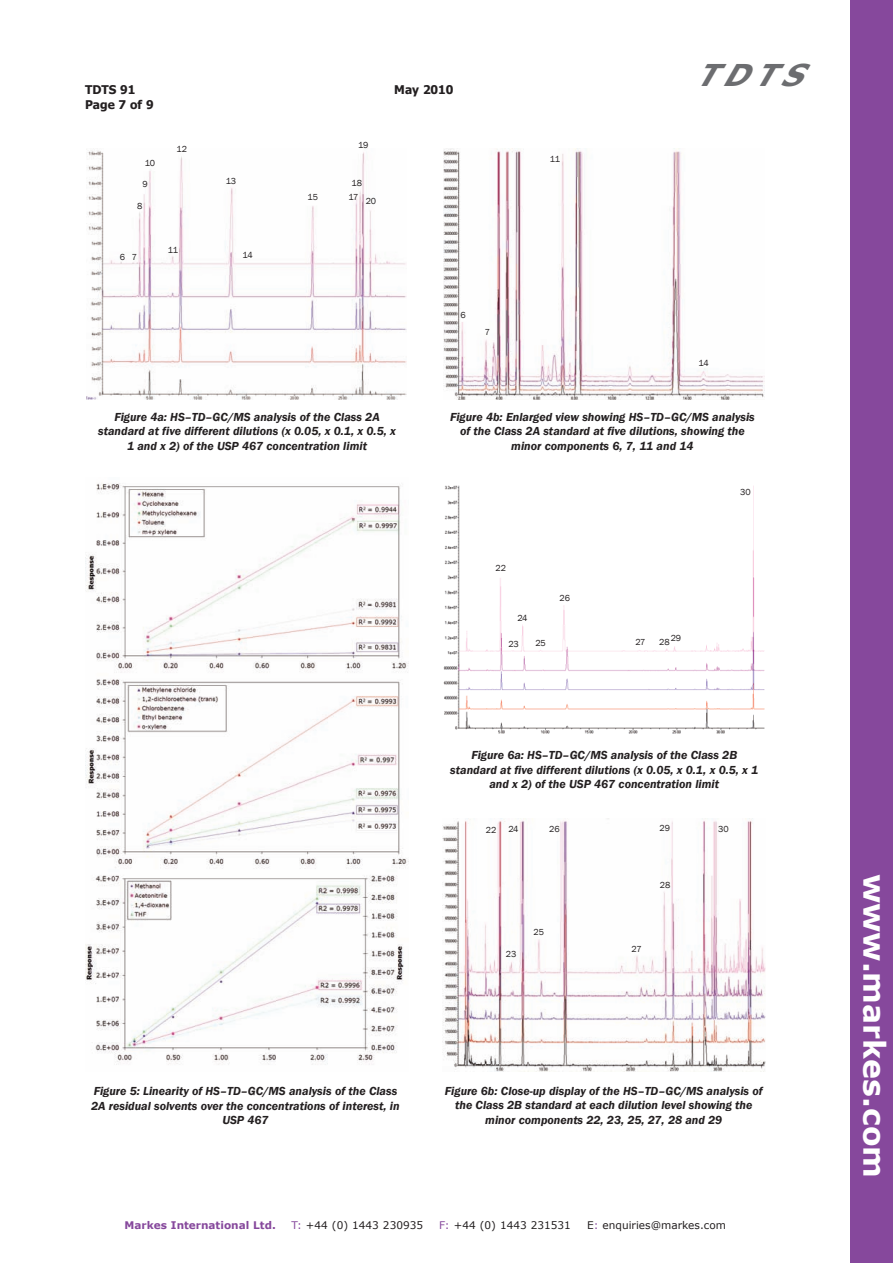
<style>
.page{position:relative;width:893px;height:1263px;background:#fff}
.page>*{position:absolute;margin:0;border:0;box-sizing:border-box;transform-origin:0 0}
.t1{font:700 30px "Verdana";color:#fff}
.t2{font:italic 700 30px "Verdana";color:#6c6d70}
.t3{font:italic 600 12px/14.4px "Franklin Gothic";color:#231f20;text-align:center}
.t4{font:700 12px "Tahoma";color:#231f20}
.t5{font:10.5px "Verdana";color:#231f20}
.t6{font:700 10.5px "Verdana";color:#86489c}
.t7{font:9px "Franklin Gothic";color:#231f20}
.s1{color:#86489c}
</style>
<div class="page">
<div style="left:850px;top:0;width:43px;height:1263px;background:#86489c"></div>
<img style="left:86px;top:483px;width:322px;height:582px">
<img style="left:443px;top:485px;width:322px;height:249px">
<img style="left:442px;top:820px;width:323px;height:252px">
<img style="left:86px;top:150px;width:321px;height:250px">
<img style="left:443px;top:149px;width:322px;height:251px">
<p class="t4" style="left:85px;top:82px;width:52px">TDTS 91</p>
<p class="t4" style="left:394px;top:82px;width:61px">May 2010</p>
<p class="t4" style="left:85px;top:97px;width:70px">Page 7 of 9</p>
<p class="t7" style="left:176px;top:144px;width:12px">12</p>
<p class="t7" style="left:358px;top:140px;width:12px">19</p>
<p class="t7" style="left:145px;top:158px;width:12px">10</p>
<p class="t7" style="left:143px;top:179px;width:7px">9</p>
<p class="t7" style="left:226px;top:176px;width:12px">13</p>
<p class="t7" style="left:352px;top:178px;width:12px">18</p>
<p class="t7" style="left:137px;top:201px;width:7px">8</p>
<p class="t7" style="left:308px;top:192px;width:12px">15</p>
<p class="t7" style="left:348px;top:192px;width:11px">17</p>
<p class="t7" style="left:366px;top:196px;width:12px">20</p>
<p class="t7" style="left:120px;top:252px;width:19px">6 7</p>
<p class="t7" style="left:168px;top:244px;width:12px">11</p>
<p class="t7" style="left:243px;top:250px;width:12px">14</p>
<p class="t7" style="left:460px;top:310px;width:7px">6</p>
<p class="t7" style="left:485px;top:327px;width:7px">7</p>
<p class="t7" style="left:550px;top:154px;width:12px">11</p>
<h1 class="t2" style="left:694px;top:56px;width:125px">TDTS</h1>
<p class="t7" style="left:698px;top:357px;width:12px">14</p>
<p class="t3" style="left:98px;top:409px;width:299px">Figure 4a: HS–TD–GC/MS analysis of the Class 2A standard at five different dilutions (x 0.05, x 0.1, x 0.5, x<br>1 and x 2) of the USP 467 concentration limit</p>
<p class="t3" style="left:450px;top:409px;width:306px">Figure 4b: Enlarged view showing HS–TD–GC/MS analysis of the Class 2A standard at five dilutions, showing the minor components 6, 7, 11 and 14</p>
<p class="t7" style="left:495px;top:563px;width:12px">22</p>
<p class="t7" style="left:517px;top:612px;width:12px">24</p>
<p class="t7" style="left:508px;top:638px;width:12px">23</p>
<p class="t7" style="left:535px;top:638px;width:12px">25</p>
<p class="t7" style="left:559px;top:592px;width:12px">26</p>
<p class="t7" style="left:635px;top:637px;width:12px">27</p>
<p class="t7" style="left:659px;top:635px;width:24px">2829</p>
<p class="t7" style="left:740px;top:487px;width:12px">30</p>
<p class="t3" style="left:450px;top:748px;width:309px">Figure 6a: HS–TD–GC/MS analysis of the Class 2B standard at five different dilutions (x 0.05, x 0.1, x 0.5, x 1 and x 2) of the USP 467 concentration limit</p>
<p class="t7" style="left:486px;top:824px;width:12px">22</p>
<p class="t7" style="left:508px;top:824px;width:12px">24</p>
<p class="t7" style="left:549px;top:824px;width:12px">26</p>
<p class="t7" style="left:506px;top:948px;width:12px">23</p>
<p class="t7" style="left:533px;top:926px;width:12px">25</p>
<p class="t7" style="left:659px;top:823px;width:12px">29</p>
<p class="t7" style="left:718px;top:823px;width:12px">30</p>
<p class="t7" style="left:660px;top:880px;width:12px">28</p>
<p class="t7" style="left:631px;top:943px;width:12px">27</p>
<p class="t3" style="left:91px;top:1084px;width:310px">Figure 5: Linearity of HS–TD–GC/MS analysis of the Class<br>2A residual solvents over the concentrations of interest, in<br>USP 467</p>
<p class="t3" style="left:445px;top:1084px;width:319px">Figure 6b: Close-up display of the HS–TD–GC/MS analysis of the Class 2B standard at each dilution level showing the minor components 22, 23, 25, 27, 28 and 29</p>
<p class="t6" style="left:125px;top:1218px;width:153px">Markes International Ltd.</p>
<p class="t5" style="left:292px;top:1218px;width:133px"><span class="s1">T:</span> +44 (0) 1443 230935</p>
<p class="t5" style="left:439px;top:1218px;width:133px"><span class="s1">F:</span> +44 (0) 1443 231531</p>
<p class="t5" style="left:587px;top:1218px;width:140px">E<span class="s1">:</span> enquiries@markes.com</p>
<h1 class="t1" style="left:893px;top:873px;width:306px;rotate:90deg">www.markes.com</h1>
</div>
